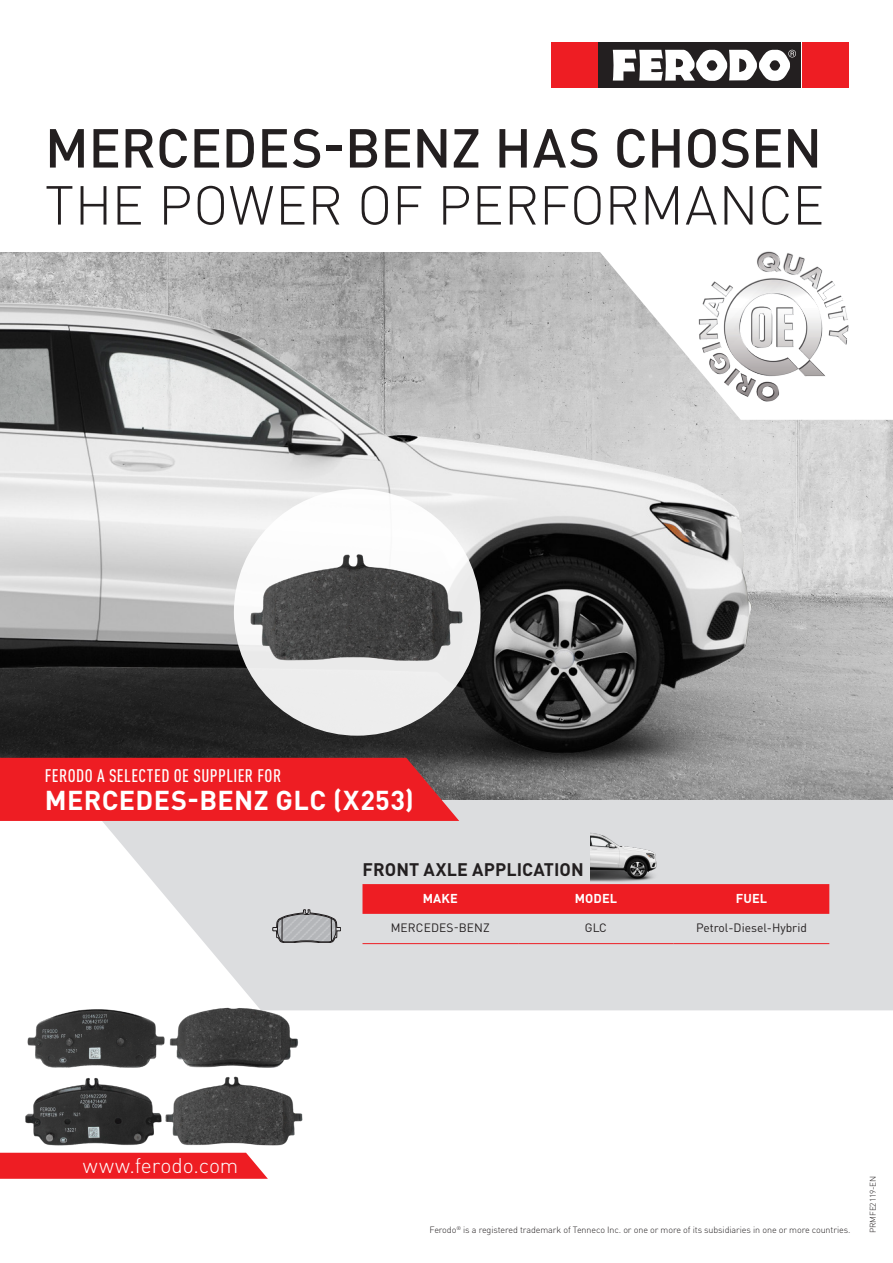
<style>
.page{position:relative;width:893px;height:1263px;background:#fff}
.page>*{position:absolute;margin:0;border:0;box-sizing:border-box;transform-origin:0 0}
.t1{font:500 54px/57px "DIN Pro";letter-spacing:-.005em;color:#231f20}
.t2{font:700 27px "DIN Pro";letter-spacing:.015em;color:#fff}
.Tekst{font:300 21px "DIN Pro";letter-spacing:-.005em;color:#fff}
.t3{font:500 condensed 18px "DIN Pro";letter-spacing:.025em;color:#fff}
.t4{font:700 18px "DIN Pro";letter-spacing:.005em;color:#231f20}
.Normaal{font:700 12.75px "DIN Pro";letter-spacing:.01em;color:#fff}
.t5{font:12px "DIN Pro";color:#231f20}
.t6{font:300 9px "DIN Pro";letter-spacing:-.01em;color:#231f20}
.t7{font:300 8.25px "DIN Pro";letter-spacing:-.01em;color:#231f20}
.s1{font-weight:300}
</style>
<div class="page">
<div style="left:247px;top:800px;width:646px;height:210px;background:#dcdddf"></div>
<img style="left:833px;top:420px;width:60px;height:380px">
<div style="left:598px;top:42px;width:203px;height:46px;background:#231f20"></div>
<div style="left:551px;top:42px;width:46px;height:46px;background:#ee1d23"></div>
<div style="left:802px;top:42px;width:46px;height:46px;background:#ee1d23"></div>
<svg style="left:613px;top:49px;width:183px;height:32px"></svg>
<img style="left:833px;top:282px;width:16px;height:63px">
<img style="left:0;top:84px;width:833px;height:909px">
<div style="left:234px;top:489px;width:246px;height:247px;background:linear-gradient(to right,#f3f3f3,#f2f2f2);border-radius:50%"></div>
<svg style="left:362px;top:884px;width:467px;height:30px"></svg>
<hr style="left:362px;top:943px;width:156px;height:1px;background:#ee1d23">
<hr style="left:518px;top:943px;width:156px;height:1px;background:#ee1d23">
<hr style="left:674px;top:943px;width:155px;height:1px;background:#ee1d23">
<svg style="left:273px;top:909px;width:68px;height:34px"></svg>
<svg style="left:0;top:758px;width:459px;height:63px"></svg>
<svg style="left:0;top:1153px;width:268px;height:26px"></svg>
<img style="left:13px;top:995px;width:296px;height:170px">
<img style="left:248px;top:547px;width:218px;height:122px">
<img style="left:590px;top:811px;width:75px;height:92px">
<p class="t1" style="left:45px;top:117px;width:781px">MERCEDES-BENZ HAS CHOSEN<br><span class="s1">THE POWER OF PERFORMANCE</span></p>
<p class="t3" style="left:45px;top:764px;width:238px">FERODO A SELECTED OE SUPPLIER FOR</p>
<p class="t2" style="left:45px;top:782px;width:371px">MERCEDES-BENZ GLC (X253)</p>
<p class="t4" style="left:363px;top:857px;width:223px">FRONT AXLE APPLICATION</p>
<p class="Normaal" style="left:423px;top:889px;width:37px">MAKE</p>
<p class="Normaal" style="left:575px;top:889px;width:44px">MODEL</p>
<p class="Normaal" style="left:736px;top:889px;width:33px">FUEL</p>
<p class="t5" style="left:391px;top:920px;width:101px">MERCEDES-BENZ</p>
<p class="t5" style="left:585px;top:920px;width:23px">GLC</p>
<p class="t5" style="left:696px;top:920px;width:112px">Petrol-Diesel-Hybrid</p>
<p class="Tekst" style="left:83px;top:1151px;width:157px">www.ferodo.com</p>
<p class="t6" style="left:430px;top:1224px;width:422px">Ferodo<sup>®</sup> is a registered trademark of Tenneco Inc. or one or more of its subsidiaries in one or more countries.</p>
<p class="t7" style="left:867px;top:1233px;width:59px;rotate:-90deg">PRMFE2119-EN</p>
</div>
